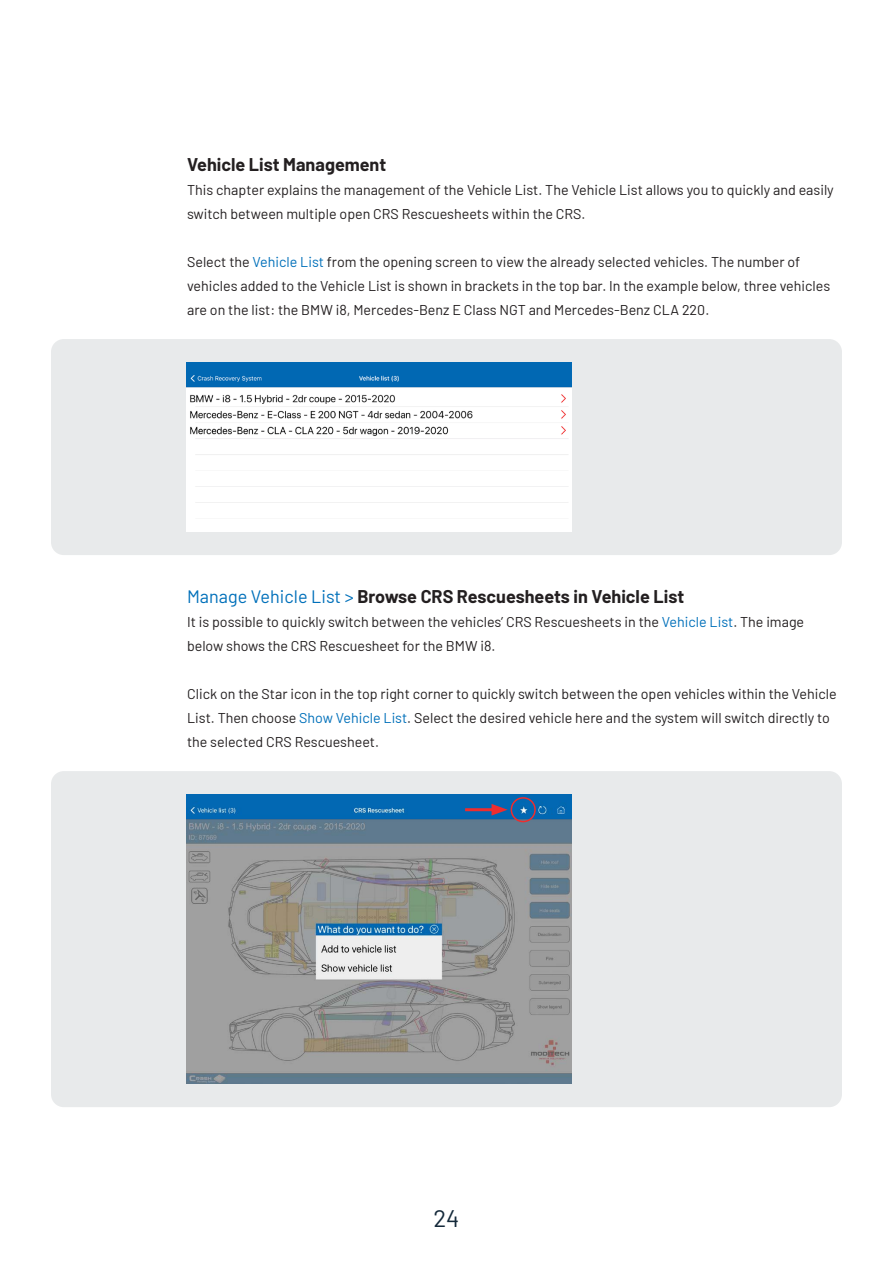
<style>
.page{position:relative;width:893px;height:1263px;background:#fff}
.page>*{position:absolute;margin:0;border:0;box-sizing:border-box;transform-origin:0 0}
.t1{font:24px "Barlow";color:#14293a}
.t2{font:700 18px "Barlow";color:#231f20}
.t3{font:14.25px/24px "Barlow";color:#231f20}
.s1{color:#0070ba}
.s2{font-weight:400;color:#0070ba}
</style>
<div class="page">
<div style="left:51px;top:339px;width:791px;height:216px;background:#e8eaeb;border-radius:13px"></div>
<div style="left:51px;top:771px;width:791px;height:336px;background:#e8eaeb;border-radius:13px"></div>
<img style="left:186px;top:362px;width:386px;height:169px">
<img style="left:186px;top:794px;width:386px;height:290px">
<div style="left:511px;top:797px;width:25px;height:25px;border:2px solid #ee2d2e;border-radius:50%"></div>
<hr style="left:465px;top:808px;width:32px;height:3px;background:#ee2d2e">
<svg style="left:492px;top:804px;width:16px;height:11px"></svg>
<p class="t2" style="left:187px;top:151px;width:201px">Vehicle List Management</p>
<p class="t3" style="left:187px;top:177px;width:648px">This chapter explains the management of the Vehicle List. The Vehicle List allows you to quickly and easily switch between multiple open CRS Rescuesheets within the CRS.</p>
<p class="t3" style="left:187px;top:249px;width:645px">Select the <span class="s1">Vehicle List</span> from the opening screen to view the already selected vehicles. The number of vehicles added to the Vehicle List is shown in brackets in the top bar. In the example below, three vehicles are on the list: the BMW i8, Mercedes-Benz E Class NGT and Mercedes-Benz CLA 220.</p>
<p class="t2" style="left:187px;top:583px;width:499px"><span class="s2">Manage Vehicle List &gt;</span> Browse CRS Rescuesheets in Vehicle List</p>
<p class="t3" style="left:187px;top:609px;width:619px">It is possible to quickly switch between the vehicles’ CRS Rescuesheets in the <span class="s1">Vehicle List</span>. The image below shows the CRS Rescuesheet for the BMW i8.</p>
<p class="t3" style="left:187px;top:681px;width:651px">Click on the Star icon in the top right corner to quickly switch between the open vehicles within the Vehicle<br>List. Then choose <span class="s1">Show Vehicle List</span>. Select the desired vehicle here and the system will switch directly to the selected CRS Rescuesheet.</p>
<h1 class="t1" style="left:433px;top:1201px;width:28px">24</h1>
</div>
